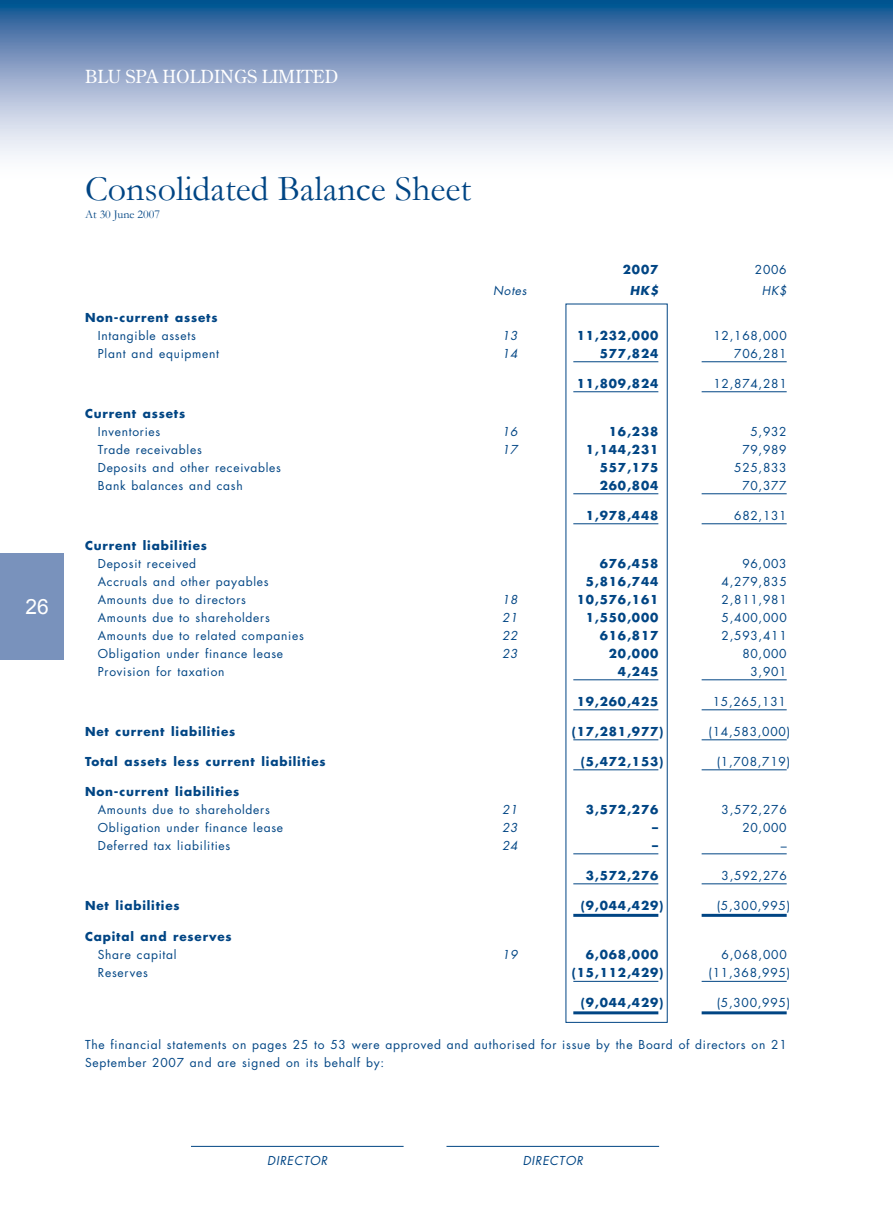
<style>
.page{position:relative;width:893px;height:1212px;background:#fff}
.page>*{position:absolute;margin:0;border:0;box-sizing:border-box;transform-origin:0 0}
.t1{font:36px "Garamond";color:#004584}
.t2{font:21px "Arial";color:#fff}
.t3{font:18px "Century Old Style Std";color:#fff}
.t4{font:12px/18px "Futura Std";letter-spacing:.06em;color:#004584}
.t5{font:700 12px/18px "Futura Std";letter-spacing:.07em;color:#004584}
.t6{font:italic 12px "Futura Std";letter-spacing:.06em;color:#004584}
.t7{font:12px "Garamond";color:#004584}
.t8{font:italic 700 12px "Futura Std";color:#004584}
.s1{font-weight:400}
.s2{font-weight:700}
</style>
<div class="page">
<svg style="left:0;top:0;width:893px;height:157px;background:#92aacb"></svg>
<div style="left:0;top:553px;width:64px;height:106px;background:#7992bc"></div>
<hr style="left:573px;top:361px;width:85px;height:1px;background:#004584">
<hr style="left:702px;top:361px;width:85px;height:1px;background:#004584">
<hr style="left:573px;top:391px;width:85px;height:1px;background:#004584">
<hr style="left:702px;top:391px;width:85px;height:1px;background:#004584">
<hr style="left:573px;top:493px;width:85px;height:1px;background:#004584">
<hr style="left:702px;top:493px;width:85px;height:1px;background:#004584">
<hr style="left:573px;top:523px;width:85px;height:1px;background:#004584">
<hr style="left:702px;top:523px;width:85px;height:1px;background:#004584">
<hr style="left:573px;top:679px;width:85px;height:1px;background:#004584">
<hr style="left:702px;top:679px;width:85px;height:1px;background:#004584">
<hr style="left:573px;top:709px;width:85px;height:1px;background:#004584">
<hr style="left:702px;top:709px;width:85px;height:1px;background:#004584">
<hr style="left:573px;top:739px;width:85px;height:1px;background:#004584">
<hr style="left:702px;top:739px;width:85px;height:1px;background:#004584">
<hr style="left:573px;top:769px;width:85px;height:1px;background:#004584">
<hr style="left:702px;top:769px;width:85px;height:1px;background:#004584">
<hr style="left:573px;top:853px;width:85px;height:1px;background:#004584">
<hr style="left:702px;top:853px;width:85px;height:1px;background:#004584">
<hr style="left:573px;top:883px;width:85px;height:1px;background:#004584">
<hr style="left:702px;top:883px;width:85px;height:1px;background:#004584">
<hr style="left:573px;top:914px;width:85px;height:3px;background:#004584">
<hr style="left:702px;top:914px;width:85px;height:3px;background:#004584">
<hr style="left:573px;top:981px;width:85px;height:1px;background:#004584">
<hr style="left:702px;top:981px;width:85px;height:1px;background:#004584">
<hr style="left:573px;top:1011px;width:85px;height:3px;background:#004584">
<hr style="left:702px;top:1011px;width:85px;height:3px;background:#004584">
<hr style="left:191px;top:1146px;width:213px;height:1px;background:#004584">
<hr style="left:446px;top:1146px;width:213px;height:1px;background:#004584">
<p class="t3" style="left:85px;top:65px;width:255px">BLU SPA HOLDINGS LIMITED</p>
<p class="t2" style="left:26px;top:592px;width:25px">26</p>
<p class="t1" style="left:85px;top:164px;width:387px">Consolidated Balance Sheet</p>
<p class="t7" style="left:85px;top:206px;width:77px">At 30 June 2007</p>
<p class="t5" style="left:98px;top:308px;width:121px;text-indent:-13px">Non-current assets<br><span class="s1">Intangible assets</span></p>
<p class="t5" style="left:623px;top:260px;width:37px">2007</p>
<p class="t4" style="left:755px;top:260px;width:33px">2006</p>
<p class="t6" style="left:493px;top:283px;width:35px">Notes</p>
<p class="t8" style="left:630px;top:282px;width:30px">HK$</p>
<p class="t6" style="left:762px;top:283px;width:26px">HK$</p>
<p class="t6" style="left:502px;top:328px;width:17px">13</p>
<p class="t5" style="left:577px;top:326px;width:83px">11,232,000</p>
<p class="t4" style="left:713px;top:326px;width:75px">12,168,000</p>
<p class="t4" style="left:98px;top:344px;width:123px">Plant and equipment</p>
<p class="t6" style="left:502px;top:346px;width:17px">14</p>
<p class="t5" style="left:600px;top:344px;width:60px">577,824</p>
<p class="t4" style="left:734px;top:344px;width:54px">706,281</p>
<p class="t5" style="left:577px;top:374px;width:83px">11,809,824</p>
<p class="t4" style="left:713px;top:374px;width:75px">12,874,281</p>
<p class="t5" style="left:98px;top:404px;width:89px;text-indent:-13px">Current assets<br><span class="s1">Inventories</span></p>
<p class="t6" style="left:502px;top:424px;width:17px">16</p>
<p class="t5" style="left:609px;top:422px;width:51px">16,238</p>
<p class="t4" style="left:750px;top:422px;width:38px">5,932</p>
<p class="t4" style="left:98px;top:440px;width:106px">Trade receivables</p>
<p class="t6" style="left:502px;top:442px;width:17px">17</p>
<p class="t5" style="left:586px;top:440px;width:74px">1,144,231</p>
<p class="t4" style="left:742px;top:440px;width:46px">79,989</p>
<p class="t4" style="left:98px;top:458px;width:185px">Deposits and other receivables</p>
<p class="t5" style="left:600px;top:458px;width:60px">557,175</p>
<p class="t4" style="left:734px;top:458px;width:54px">525,833</p>
<p class="t4" style="left:98px;top:476px;width:147px">Bank balances and cash</p>
<p class="t5" style="left:600px;top:476px;width:60px">260,804</p>
<p class="t4" style="left:742px;top:476px;width:46px">70,377</p>
<p class="t5" style="left:586px;top:506px;width:74px">1,978,448</p>
<p class="t4" style="left:734px;top:506px;width:54px">682,131</p>
<p class="t5" style="left:85px;top:536px;width:123px;text-align:center">Current liabilities<br><span class="s1">Deposit received</span></p>
<p class="t5" style="left:600px;top:554px;width:60px">676,458</p>
<p class="t4" style="left:742px;top:554px;width:46px">96,003</p>
<p class="t4" style="left:98px;top:572px;width:172px">Accruals and other payables</p>
<p class="t5" style="left:586px;top:572px;width:74px">5,816,744</p>
<p class="t4" style="left:722px;top:572px;width:67px">4,279,835</p>
<p class="t4" style="left:98px;top:590px;width:150px">Amounts due to directors</p>
<p class="t6" style="left:502px;top:592px;width:17px">18</p>
<p class="t5" style="left:577px;top:590px;width:83px">10,576,161</p>
<p class="t4" style="left:722px;top:590px;width:67px">2,811,981</p>
<p class="t4" style="left:98px;top:608px;width:174px">Amounts due to shareholders</p>
<p class="t6" style="left:502px;top:610px;width:17px">21</p>
<p class="t5" style="left:586px;top:608px;width:74px">1,550,000</p>
<p class="t4" style="left:722px;top:608px;width:67px">5,400,000</p>
<p class="t4" style="left:98px;top:626px;width:208px">Amounts due to related companies</p>
<p class="t6" style="left:502px;top:628px;width:17px">22</p>
<p class="t5" style="left:600px;top:626px;width:60px">616,817</p>
<p class="t4" style="left:722px;top:626px;width:67px">2,593,411</p>
<p class="t4" style="left:98px;top:644px;width:187px">Obligation under finance lease</p>
<p class="t6" style="left:502px;top:646px;width:17px">23</p>
<p class="t5" style="left:609px;top:644px;width:51px">20,000</p>
<p class="t4" style="left:742px;top:644px;width:46px">80,000</p>
<p class="t4" style="left:98px;top:662px;width:128px">Provision for taxation</p>
<p class="t5" style="left:618px;top:662px;width:42px">4,245</p>
<p class="t4" style="left:750px;top:662px;width:38px">3,901</p>
<p class="t5" style="left:577px;top:692px;width:83px">19,260,425</p>
<p class="t4" style="left:713px;top:692px;width:75px">15,265,131</p>
<p class="t5" style="left:85px;top:722px;width:152px">Net current liabilities</p>
<p class="t5" style="left:572px;top:722px;width:93px">(17,281,977 )</p>
<p class="t4" style="left:709px;top:722px;width:83px">(14,583,000 )</p>
<p class="t5" style="left:85px;top:752px;width:242px">Total assets less current liabilities</p>
<p class="t5" style="left:581px;top:752px;width:84px">(5,472,153 )</p>
<p class="t4" style="left:717px;top:752px;width:75px">(1,708,719 )</p>
<p class="t4" style="left:98px;top:782px;width:174px;text-indent:-13px"><span class="s2">Non-current liabilities<br></span>Amounts due to shareholders</p>
<p class="t6" style="left:502px;top:802px;width:17px">21</p>
<p class="t5" style="left:586px;top:800px;width:74px">3,572,276</p>
<p class="t4" style="left:722px;top:800px;width:67px">3,572,276</p>
<p class="t4" style="left:98px;top:818px;width:187px">Obligation under finance lease</p>
<p class="t6" style="left:502px;top:820px;width:17px">23</p>
<p class="t5" style="left:652px;top:818px;width:7px">–</p>
<p class="t4" style="left:742px;top:818px;width:46px">20,000</p>
<p class="t4" style="left:98px;top:836px;width:134px">Deferred tax liabilities</p>
<p class="t6" style="left:502px;top:838px;width:17px">24</p>
<p class="t5" style="left:652px;top:836px;width:7px">–</p>
<p class="t4" style="left:781px;top:836px;width:7px">–</p>
<p class="t5" style="left:586px;top:866px;width:74px">3,572,276</p>
<p class="t4" style="left:722px;top:866px;width:67px">3,592,276</p>
<p class="t5" style="left:85px;top:896px;width:96px">Net liabilities</p>
<p class="t5" style="left:581px;top:896px;width:84px">(9,044,429 )</p>
<p class="t4" style="left:717px;top:896px;width:75px">(5,300,995 )</p>
<p class="t5" style="left:98px;top:927px;width:135px;text-indent:-13px">Capital and reserves<br><span class="s1">Share capital</span></p>
<p class="t6" style="left:502px;top:947px;width:17px">19</p>
<p class="t5" style="left:586px;top:945px;width:74px">6,068,000</p>
<p class="t4" style="left:722px;top:946px;width:67px">6,068,000</p>
<p class="t4" style="left:98px;top:964px;width:52px">Reserves</p>
<p class="t5" style="left:572px;top:963px;width:93px">(15,112,429 )</p>
<p class="t4" style="left:709px;top:964px;width:83px">(11,368,995 )</p>
<p class="t5" style="left:581px;top:993px;width:84px">(9,044,429 )</p>
<p class="t4" style="left:717px;top:994px;width:75px">(5,300,995 )</p>
<p class="t4" style="left:85px;top:1036px;width:703px">The financial statements on pages 25 to 53 were approved and authorised for issue by the Board of directors on 21<br>September 2007 and are signed on its behalf by:</p>
<p class="t6" style="left:267px;top:1153px;width:62px">DIRECTOR</p>
<p class="t6" style="left:523px;top:1153px;width:62px">DIRECTOR</p>
</div>
